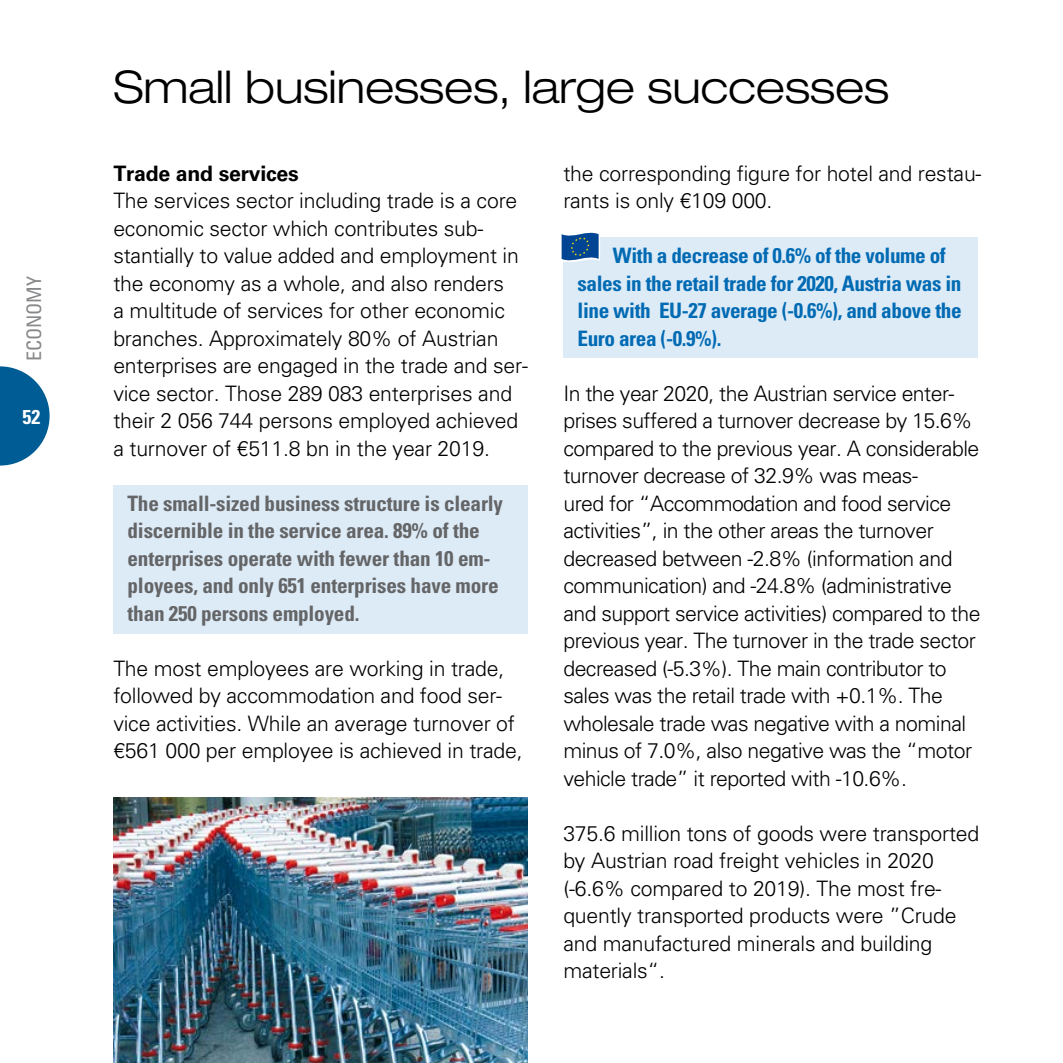
<style>
.page{position:relative;width:1063px;height:1063px;background:#fff}
.page>*{position:absolute;margin:0;border:0;box-sizing:border-box;transform-origin:0 0}
.t1{font:300 expanded 45px "Helvetica Neue LT Std";color:#000}
.p-Fließtext_Abstand{font:300 21.25px/27.5px "Univers";letter-spacing:-.01em;color:#000}
.p-Fließtext{font:300 21.25px/27.5px "Univers";letter-spacing:-.01em;color:#000}
.t2{font:700 condensed 21.25px/27.5px "Univers";letter-spacing:-.01em;color:#646567}
.t3{font:700 condensed 21.25px/27.5px "Univers";letter-spacing:-.02em;color:#006ab3}
.p-Zwischenheadline{font:700 21.25px "Univers";letter-spacing:-.01em;color:#000}
.t4{font:condensed 20px "Univers";color:#87888a}
.t5{font:700 condensed 20px "Univers";color:#fff}
</style>
<div class="page">
<svg style="left:0;top:366px;width:50px;height:100px"></svg>
<div style="left:113px;top:485px;width:415px;height:149px;background:#ddebf7"></div>
<div style="left:563px;top:237px;width:415px;height:121px;background:#ddebf7"></div>
<svg style="left:562px;top:233px;width:38px;height:29px"></svg>
<img style="left:113px;top:797px;width:415px;height:266px">
<p class="t4" style="left:21px;top:361px;width:87px;rotate:-90deg">ECONOMY</p>
<p class="t5" style="left:23px;top:404px;width:19px">52</p>
<h2 class="t1" style="left:113px;top:60px;width:777px">Small businesses, large successes</h2>
<p class="p-Zwischenheadline" style="left:113px;top:161px;width:187px">Trade and services</p>
<p class="p-Fließtext_Abstand" style="left:113px;top:187px;width:416px">The services sector including trade is a core economic sector which contributes sub&shy;stantially to value added and employment in the economy as a whole, and also renders<br>a multitude of services for other economic branches. Approximately 80% of Austrian enterprises are engaged in the trade and ser&shy;vice sector. Those 289 083 enterprises and their 2 056 744 persons employed achieved a turnover of €511.8 bn in the year 2019.</p>
<p class="t2" style="left:128px;top:489px;width:377px">The small-sized business structure is clearly discernible in the service area. 89% of the enterprises operate with fewer than 10 em&shy;ployees, and only 651 enterprises have more than 250 persons employed.</p>
<p class="p-Fließtext_Abstand" style="left:113px;top:655px;width:411px">The most employees are working in trade, followed by accommodation and food ser&shy;vice activities. While an average turnover of €561 000 per employee is achieved in trade,</p>
<p class="p-Fließtext_Abstand" style="left:563px;top:160px;width:420px">the corresponding figure for hotel and restau&shy;rants is only €109 000.</p>
<p class="t3" style="left:578px;top:242px;width:386px;text-indent:35px">With a decrease of 0.6% of the volume of sales in the retail trade for 2020, Austria was in line with EU-27 average (-0.6%), and above the Euro area (-0.9%).</p>
<p class="p-Fließtext_Abstand" style="left:563px;top:380px;width:419px">In the year 2020, the Austrian service enter&shy;prises suffered a turnover decrease by 15.6% compared to the previous year. A considerable turnover decrease of 32.9% was meas-<br>ured for “Accommodation and food service activities”, in the other areas the turnover decreased between -2.8% (information and communication) and -24.8% (administrative and support service activities) compared to the previous year. The turnover in the trade sector decreased (-5.3%). The main contributor to sales was the retail trade with +0.1%. The wholesale trade was negative with a nominal minus of 7.0%, also negative was the “motor vehicle trade” it reported with -10.6%.</p>
<p class="p-Fließtext" style="left:563px;top:820px;width:418px">375.6 million tons of goods were transported by Austrian road freight vehicles in 2020 (-6.6% compared to 2019). The most fre&shy;quently transported products were ”Crude and manufactured minerals and building materials“.</p>
</div>
